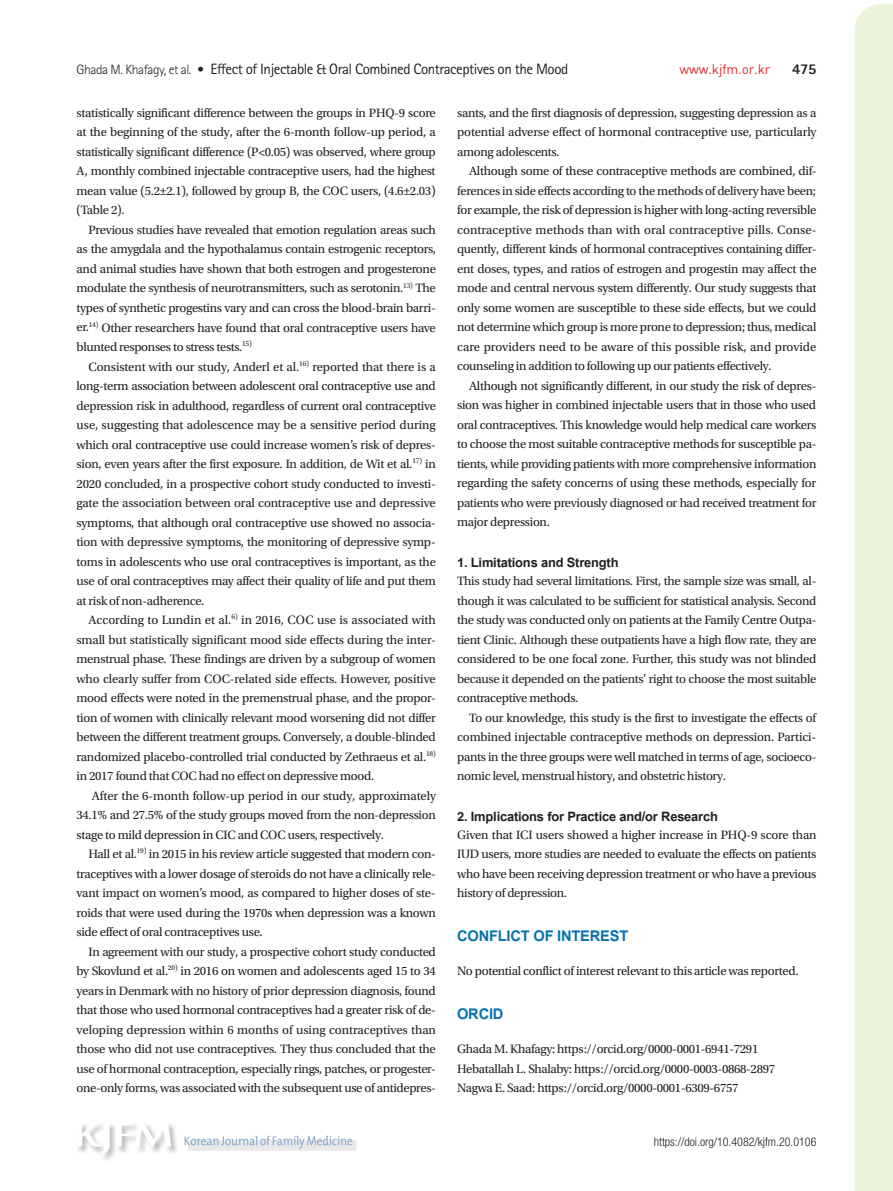
<style>
.page{position:relative;width:893px;height:1191px;background:#fff}
.page>*{position:absolute;margin:0;border:0;box-sizing:border-box;transform-origin:0 0}
.t1{font:700 20.4px "Utsaah";letter-spacing:-.01em;color:#0872ad}
.t2{font:700 18px "Utsaah";letter-spacing:-.01em;color:#231f20}
.t3{font:15px "Rotis Sans Serif Std";letter-spacing:-.03em;color:#231f20}
.t4{font:800 15px "Rotis Sans Serif Std";color:#231f20}
.t5{font:13.5px "Dinreg";letter-spacing:-.01em;color:#e02a30}
.t6{font:12.75px/19.5px "Utopia Std";letter-spacing:-.025em;color:#231f20;text-align:justify}
.t7{font:300 condensed 12px "Helvetica Neue LT Std";color:#231f20}
.s1{font-weight:300;font-size:13.5px}
</style>
<div class="page">
<div style="left:855px;top:4px;width:38px;height:1187px;background:#eaf3dc"></div>
<div style="left:188px;top:1140px;width:169px;height:10px;background:#e8e8e9"></div>
<svg style="left:185px;top:1135px;width:167px;height:13px"></svg>
<div style="left:76px;top:1122px;width:104px;height:40px;background:#231f20;opacity:.3"></div>
<svg style="left:77px;top:1122px;width:94px;height:32px"></svg>
<p class="t3" style="left:77px;top:60px;width:493px"><span class="s1">Ghada M. Khafagy, et al. •</span> Effect of Injectable &amp; Oral Combined Contraceptives on the Mood</p>
<p class="t5" style="left:679px;top:61px;width:93px">www.kjfm.or.kr</p>
<p class="t4" style="left:792px;top:60px;width:26px">475</p>
<p class="t6" style="left:77px;top:103px;width:361px">statistically significant difference between the groups in PHQ-9 score at the beginning of the study, after the 6-month follow-up period, a statistically significant difference (P&lt;0.05) was observed, where group A, monthly combined injectable contraceptive users, had the highest mean value (5.2±2.1), followed by group B, the COC users, (4.6±2.03) (Table 2).</p>
<p class="t6" style="left:77px;top:220px;width:361px;text-indent:12px">Previous studies have revealed that emotion regulation areas such as the amygdala and the hypothalamus contain estrogenic receptors, and animal studies have shown that both estrogen and progesterone modulate the synthesis of neurotransmitters, such as serotonin.<sup>13)</sup> The types of synthetic progestins vary and can cross the blood-brain barri&shy;er.<sup>14)</sup> Other researchers have found that oral contraceptive users have blunted responses to stress tests.<sup>15)</sup></p>
<p class="t6" style="left:77px;top:357px;width:361px;text-indent:12px">Consistent with our study, Anderl et al.<sup>16)</sup> reported that there is a long-term association between adolescent oral contraceptive use and depression risk in adulthood, regardless of current oral contraceptive use, suggesting that adolescence may be a sensitive period during which oral contraceptive use could increase women’s risk of depres&shy;sion, even years after the first exposure. In addition, de Wit et al.<sup>17)</sup> in 2020 concluded, in a prospective cohort study conducted to investi&shy;gate the association between oral contraceptive use and depressive symptoms, that although oral contraceptive use showed no associa&shy;tion with depressive symptoms, the monitoring of depressive symp&shy;toms in adolescents who use oral contraceptives is important, as the use of oral contraceptives may affect their quality of life and put them at risk of non-adherence.</p>
<p class="t6" style="left:77px;top:610px;width:361px;text-indent:12px">According to Lundin et al.<sup>6)</sup> in 2016, COC use is associated with small but statistically significant mood side effects during the inter&shy;menstrual phase. These findings are driven by a subgroup of women who clearly suffer from COC-related side effects. However, positive mood effects were noted in the premenstrual phase, and the propor&shy;tion of women with clinically relevant mood worsening did not differ between the different treatment groups. Conversely, a double-blinded randomized placebo-controlled trial conducted by Zethraeus et al.<sup>18) </sup>in 2017 found that COC had no effect on depressive mood.</p>
<p class="t6" style="left:77px;top:786px;width:361px;text-indent:15px">After the 6-month follow-up period in our study, approximately 34.1% and 27.5% of the study groups moved from the non-depression stage to mild depression in CIC and COC users, respectively.</p>
<p class="t6" style="left:77px;top:844px;width:361px;text-indent:12px">Hall et al.<sup>19)</sup> in 2015 in his review article suggested that modern con&shy;traceptives with a lower dosage of steroids do not have a clinically rele&shy;vant impact on women’s mood, as compared to higher doses of ste&shy;roids that were used during the 1970s when depression was a known side effect of oral contraceptives use.</p>
<p class="t6" style="left:77px;top:942px;width:361px;text-indent:12px">In agreement with our study, a prospective cohort study conducted by Skovlund et al.<sup>20)</sup> in 2016 on women and adolescents aged 15 to 34 years in Denmark with no history of prior depression diagnosis, found that those who used hormonal contraceptives had a greater risk of de&shy;veloping depression within 6 months of using contraceptives than those who did not use contraceptives. They thus concluded that the use of hormonal contraception, especially rings, patches, or progester&shy;one-only forms, was associated with the subsequent use of antidepres-</p>
<p class="t6" style="left:457px;top:103px;width:361px">sants, and the first diagnosis of depression, suggesting depression as a potential adverse effect of hormonal contraceptive use, particularly among adolescents.</p>
<p class="t6" style="left:457px;top:162px;width:361px;text-indent:12px">Although some of these contraceptive methods are combined, dif&shy;ferences in side effects according to the methods of delivery have been; for example, the risk of depression is higher with long-acting reversible contraceptive methods than with oral contraceptive pills. Conse&shy;quently, different kinds of hormonal contraceptives containing differ&shy;ent doses, types, and ratios of estrogen and progestin may affect the mode and central nervous system differently. Our study suggests that only some women are susceptible to these side effects, but we could not determine which group is more prone to depression; thus, medical care providers need to be aware of this possible risk, and provide counseling in addition to following up our patients effectively.</p>
<p class="t6" style="left:457px;top:376px;width:361px;text-indent:12px">Although not significantly different, in our study the risk of depres&shy;sion was higher in combined injectable users that in those who used oral contraceptives. This knowledge would help medical care workers to choose the most suitable contraceptive methods for susceptible pa&shy;tients, while providing patients with more comprehensive information regarding the safety concerns of using these methods, especially for patients who were previously diagnosed or had received treatment for major depression.</p>
<h2 class="t2" style="left:457px;top:554px;width:163px">1. Limitations and Strength</h2>
<p class="t6" style="left:457px;top:571px;width:361px">This study had several limitations. First, the sample size was small, al&shy;though it was calculated to be sufficient for statistical analysis. Second the study was conducted only on patients at the Family Centre Outpa&shy;tient Clinic. Although these outpatients have a high flow rate, they are considered to be one focal zone. Further, this study was not blinded because it depended on the patients’ right to choose the most suitable contraceptive methods.</p>
<p class="t6" style="left:457px;top:708px;width:361px;text-indent:12px">To our knowledge, this study is the first to investigate the effects of combined injectable contraceptive methods on depression. Partici&shy;pants in the three groups were well matched in terms of age, socioeco&shy;nomic level, menstrual history, and obstetric history.</p>
<h2 class="t2" style="left:457px;top:807px;width:262px">2. Implications for Practice and/or Research</h2>
<p class="t6" style="left:457px;top:825px;width:361px">Given that ICI users showed a higher increase in PHQ-9 score than IUD users, more studies are needed to evaluate the effects on patients who have been receiving depression treatment or who have a previous history of depression.</p>
<h1 class="t1" style="left:457px;top:925px;width:173px">CONFLICT OF INTEREST</h1>
<p class="t6" style="left:457px;top:961px;width:343px">No potential conflict of interest relevant to this article was reported.</p>
<h1 class="t1" style="left:457px;top:1003px;width:48px">ORCID</h1>
<p class="t6" style="left:457px;top:1039px;width:320px;text-align:left">Ghada M. Khafagy: https://orcid.org/0000-0001-6941-7291<br>Hebatallah L. Shalaby: https://orcid.org/0000-0003-0868-2897<br>Nagwa E. Saad: https://orcid.org/0000-0001-6309-6757</p>
<p class="t7" style="left:654px;top:1134px;width:164px">https://doi.org/10.4082/kjfm.20.0106</p>
</div>
